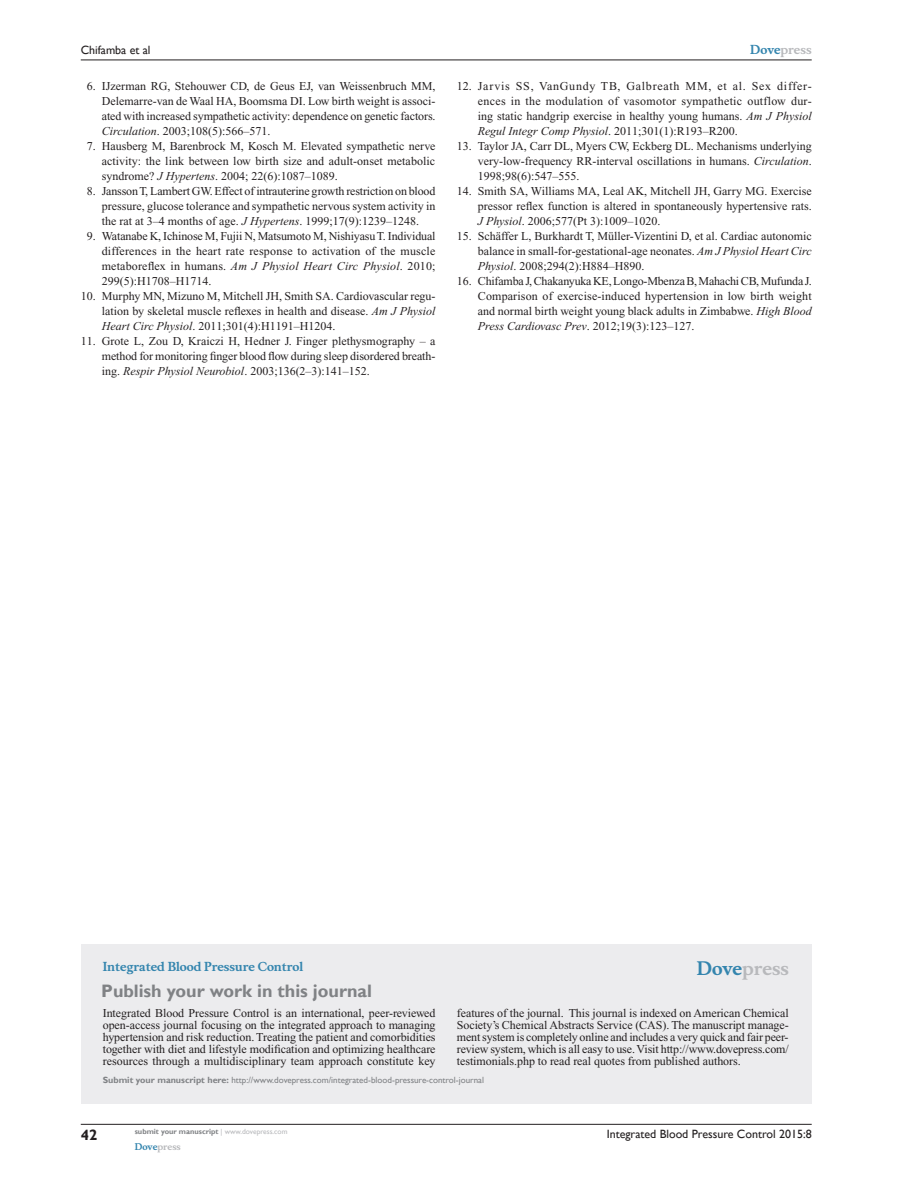
<style>
.page{position:relative;width:918px;height:1188px;background:#fff}
.page>*{position:absolute;margin:0;border:0;box-sizing:border-box;transform-origin:0 0}
.PromBx-H1{font:700 18px "Gill Sans";color:#808285}
.PromBx-Brand{font:700 18px "Musee";color:#b8b9bc}
.t1{font:700 15px "Gill Sans";color:#231f20}
.RefNL2{font:12px/15px "Times New Roman";color:#231f20;text-align:justify}
.PromBx-Tx{font:12px/12px "Times New Roman";letter-spacing:-.005em;color:#231f20;text-align:justify}
.t2{font:12px "Gill Sans";color:#231f20}
.PromBx-JrnlName{font:700 12px "Musee";color:#3485ae}
.t3{font:700 12px "Musee";color:#b8b9bc}
.PromBx-SubmitMssWebA{font:9px "Gill Sans";color:#808285}
.t4{font:700 9px "Musee";color:#b8b9bc}
.t5{font:700 7.5px "Gill Sans";color:#808285}
.s1{font-style:italic}
.s2{color:#3485ae}
.s3{font-weight:700}
.s4{font-weight:400;color:#b8b9bc}
</style>
<div class="page">
<div style="left:81px;top:944px;width:731px;height:159px;background:#ececee"></div>
<hr style="left:81px;top:1124px;width:731px;height:1px;background:#231f20">
<hr style="left:81px;top:60px;width:731px;height:1px;background:#231f20">
<p class="t2" style="left:81px;top:43px;width:71px">Chifamba et al</p>
<p class="RefNL2" style="left:102px;top:79px;width:335px;text-indent:-15px">6. IJzerman RG, Stehouwer CD, de Geus EJ, van Weissenbruch MM, Delemarre-van de Waal HA, Boomsma DI. Low birth weight is associ&shy;ated with increased sympathetic activity: dependence on genetic factors.<br><span class="s1">Circulation</span>. 2003;108(5):566–571.</p>
<p class="RefNL2" style="left:102px;top:139px;width:335px;text-indent:-15px">7. Hausberg M, Barenbrock M, Kosch M. Elevated sympathetic nerve activity: the link between low birth size and adult-onset metabolic syndrome? <span class="s1">J Hypertens</span>. 2004; 22(6):1087–1089.</p>
<p class="RefNL2" style="left:102px;top:184px;width:335px;text-indent:-15px">8. Jansson T, Lambert GW. Effect of intrauterine growth restriction on blood pressure, glucose tolerance and sympathetic nervous system activity in the rat at 3–4 months of age. <span class="s1">J Hypertens</span>. 1999;17(9):1239–1248.</p>
<p class="RefNL2" style="left:102px;top:229px;width:335px;text-indent:-15px">9. Watanabe K, Ichinose M, Fujii N, Matsumoto M, Nishiyasu T. Individual differences in the heart rate response to activation of the muscle metaboreflex in humans. <span class="s1">Am J Physiol Heart Circ Physiol</span>. 2010; 299(5):H1708–H1714.</p>
<p class="RefNL2" style="left:102px;top:289px;width:335px;text-indent:-21px">10. Murphy MN, Mizuno M, Mitchell JH, Smith SA. Cardiovascular regu&shy;lation by skeletal muscle reflexes in health and disease. <span class="s1">Am J Physiol Heart Circ Physiol</span>. 2011;301(4):H1191–H1204.</p>
<p class="RefNL2" style="left:102px;top:334px;width:335px;text-indent:-21px">11. Grote L, Zou D, Kraiczi H, Hedner J. Finger plethysmography – a method for monitoring finger blood flow during sleep disordered breath&shy;ing. <span class="s1">Respir Physiol Neurobiol</span>. 2003;136(2–3):141–152.</p>
<p class="t3" style="left:750px;top:43px;width:63px"><span class="s2">Dove</span>press</p>
<p class="RefNL2" style="left:478px;top:79px;width:335px;text-indent:-21px">12. Jarvis SS, VanGundy TB, Galbreath MM, et al. Sex differ&shy;ences in the modulation of vasomotor sympathetic outflow dur&shy;ing static handgrip exercise in healthy young humans. <span class="s1">Am J Physiol Regul Integr Comp Physiol</span>. 2011;301(1):R193–R200.</p>
<p class="RefNL2" style="left:478px;top:139px;width:335px;text-indent:-21px">13. Taylor JA, Carr DL, Myers CW, Eckberg DL. Mechanisms underlying very-low-frequency RR-interval oscillations in humans. <span class="s1">Circulation</span>.<br>1998;98(6):547–555.</p>
<p class="RefNL2" style="left:478px;top:184px;width:335px;text-indent:-21px">14. Smith SA, Williams MA, Leal AK, Mitchell JH, Garry MG. Exercise pressor reflex function is altered in spontaneously hypertensive rats.<br><span class="s1">J Physiol</span>. 2006;577(Pt 3):1009–1020.</p>
<p class="RefNL2" style="left:478px;top:229px;width:335px;text-indent:-21px">15. Schäffer L, Burkhardt T, Müller-Vizentini D, et al. Cardiac autonomic balance in small-for-gestational-age neonates. <span class="s1">Am J Physiol Heart Circ Physiol</span>. 2008;294(2):H884–H890.</p>
<p class="RefNL2" style="left:478px;top:274px;width:335px;text-indent:-21px">16. Chifamba J,Chakanyuka KE,Longo-Mbenza B,Mahachi CB,Mufunda J.<br>Comparison of exercise-induced hypertension in low birth weight and normal birth weight young black adults in Zimbabwe. <span class="s1">High Blood Press Cardiovasc Prev</span>. 2012;19(3):123–127.</p>
<p class="PromBx-JrnlName" style="left:103px;top:959px;width:202px">Integrated Blood Pressure Control</p>
<p class="PromBx-H1" style="left:101px;top:980px;width:272px">Publish your work in this journal</p>
<p class="PromBx-Brand" style="left:697px;top:958px;width:94px"><span class="s2">Dove</span>press</p>
<p class="PromBx-Tx" style="left:103px;top:1007px;width:334px">Integrated Blood Pressure Control is an international, peer-reviewed open-access journal focusing on the integrated approach to managing hypertension and risk reduction. Treating the patient and comorbidities together with diet and lifestyle modification and optimizing healthcare resources through a multidisciplinary team approach constitute key</p>
<p class="PromBx-Tx" style="left:457px;top:1007px;width:333px">features of the journal. This journal is indexed on American Chemical Society’s Chemical Abstracts Service (CAS). The manuscript manage&shy;ment system is completely online and includes a very quick and fair peer&shy;review system, which is all easy to use. Visit http://www.dovepress.com/ testimonials.php to read real quotes from published authors.</p>
<p class="PromBx-SubmitMssWebA" style="left:103px;top:1075px;width:383px"><span class="s3">Submit your manuscript here:</span> http://www.dovepress.com/integrated-blood-pressure-control-journal</p>
<p class="t1" style="left:81px;top:1126px;width:18px">42</p>
<p class="t5" style="left:135px;top:1127px;width:154px">submit your manuscript <span class="s4">| www.dovepress.com</span></p>
<p class="t4" style="left:135px;top:1141px;width:48px"><span class="s2">Dove</span>press</p>
<p class="t2" style="left:607px;top:1127px;width:206px">Integrated Blood Pressure Control 2015:8</p>
</div>
